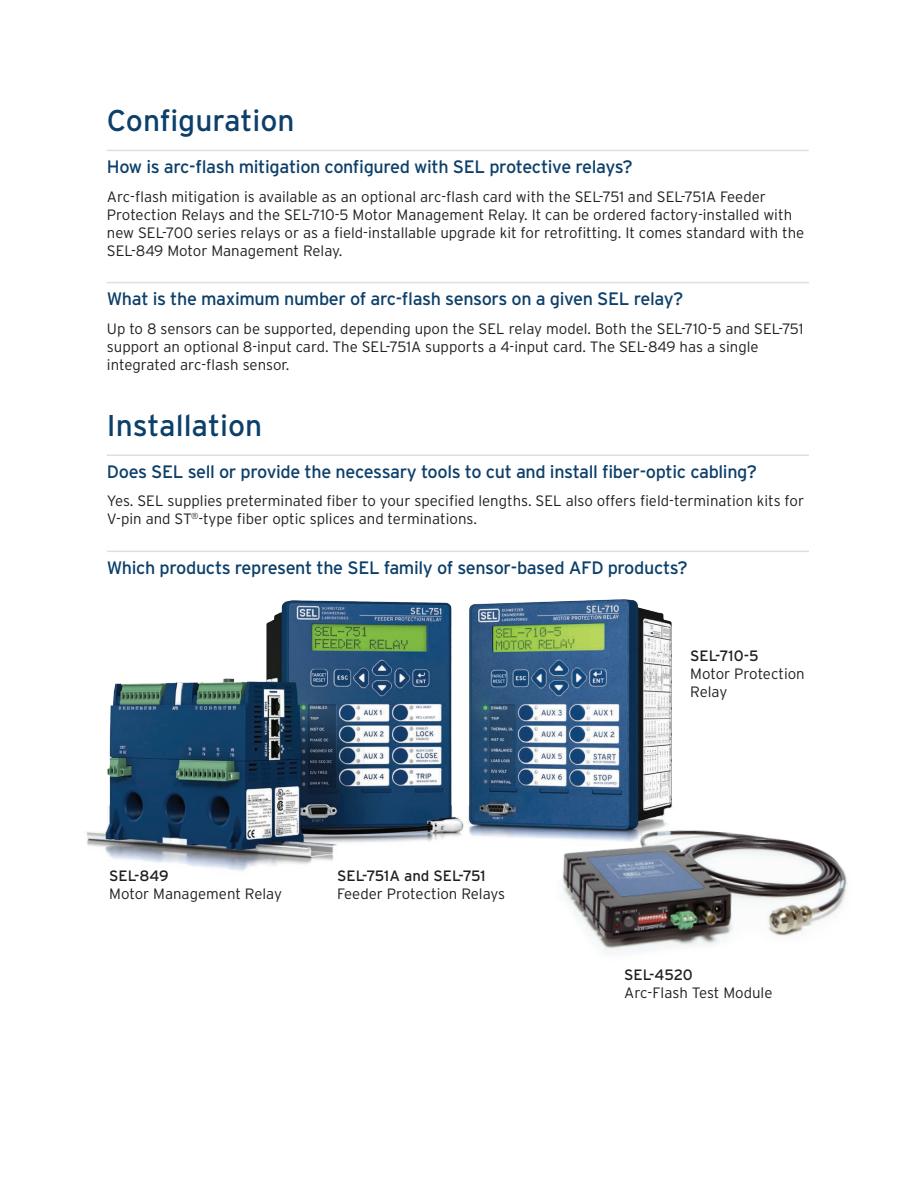
<style>
.page{position:relative;width:918px;height:1188px;background:#fff}
.page>*{position:absolute;margin:0;border:0;box-sizing:border-box;transform-origin:0 0}
.t1{font:30px "Interstate Poly";color:#0c3f6a}
.t2{font:18px "Interstate";letter-spacing:-.02em;color:#0c3f6a}
.t3{font:300 15px/18px "Interstate Poly";color:#231f20}
.t4{font:15px "Interstate Poly";color:#231f20}
</style>
<div class="page">
<img style="left:86px;top:550px;width:616px;height:321px">
<img style="left:542px;top:807px;width:305px;height:147px">
<hr style="left:107px;top:150px;width:702px;height:1px;background:#dbe0e2">
<hr style="left:107px;top:282px;width:702px;height:1px;background:#dbe0e2">
<hr style="left:107px;top:454px;width:702px;height:2px;background:#dbe0e2">
<hr style="left:107px;top:551px;width:702px;height:1px;background:#dbe0e2">
<h1 class="t1" style="left:107px;top:99px;width:189px">Configuration</h1>
<p class="t2" style="left:107px;top:155px;width:527px">How is arc-flash mitigation configured with SEL protective relays?</p>
<p class="t3" style="left:107px;top:186px;width:699px">Arc-flash mitigation is available as an optional arc-flash card with the SEL-751 and SEL-751A Feeder Protection Relays and the SEL-710-5 Motor Management Relay. It can be ordered factory-installed with new SEL-700 series relays or as a field-installable upgrade kit for retrofitting. It comes standard with the SEL-849 Motor Management Relay.</p>
<p class="t2" style="left:107px;top:288px;width:578px">What is the maximum number of arc-flash sensors on a given SEL relay?</p>
<p class="t3" style="left:107px;top:319px;width:698px">Up to 8 sensors can be supported, depending upon the SEL relay model. Both the SEL-710-5 and SEL-751 support an optional 8-input card. The SEL-751A supports a 4-input card. The SEL-849 has a single integrated arc-flash sensor.</p>
<h1 class="t1" style="left:107px;top:404px;width:157px">Installation</h1>
<p class="t2" style="left:107px;top:460px;width:652px">Does SEL sell or provide the necessary tools to cut and install fiber-optic cabling?</p>
<p class="t3" style="left:107px;top:491px;width:699px">Yes. SEL supplies preterminated fiber to your specified lengths. SEL also offers field-termination kits for<br>V-pin and ST<sup>®</sup>-type fiber optic splices and terminations.</p>
<p class="t2" style="left:107px;top:556px;width:582px">Which products represent the SEL family of sensor-based AFD products?</p>
<p class="t4" style="left:109px;top:865px;width:61px">SEL-849</p>
<p class="t3" style="left:109px;top:884px;width:174px">Motor Management Relay</p>
<p class="t4" style="left:337px;top:865px;width:150px">SEL-751A and SEL-751</p>
<p class="t3" style="left:337px;top:884px;width:169px">Feeder Protection Relays</p>
<p class="t4" style="left:690px;top:645px;width:70px">SEL-710-5</p>
<p class="t3" style="left:690px;top:663px;width:116px">Motor Protection<br>Relay</p>
<p class="t4" style="left:624px;top:964px;width:70px">SEL-4520</p>
<p class="t3" style="left:624px;top:982px;width:150px">Arc-Flash Test Module</p>
</div>
